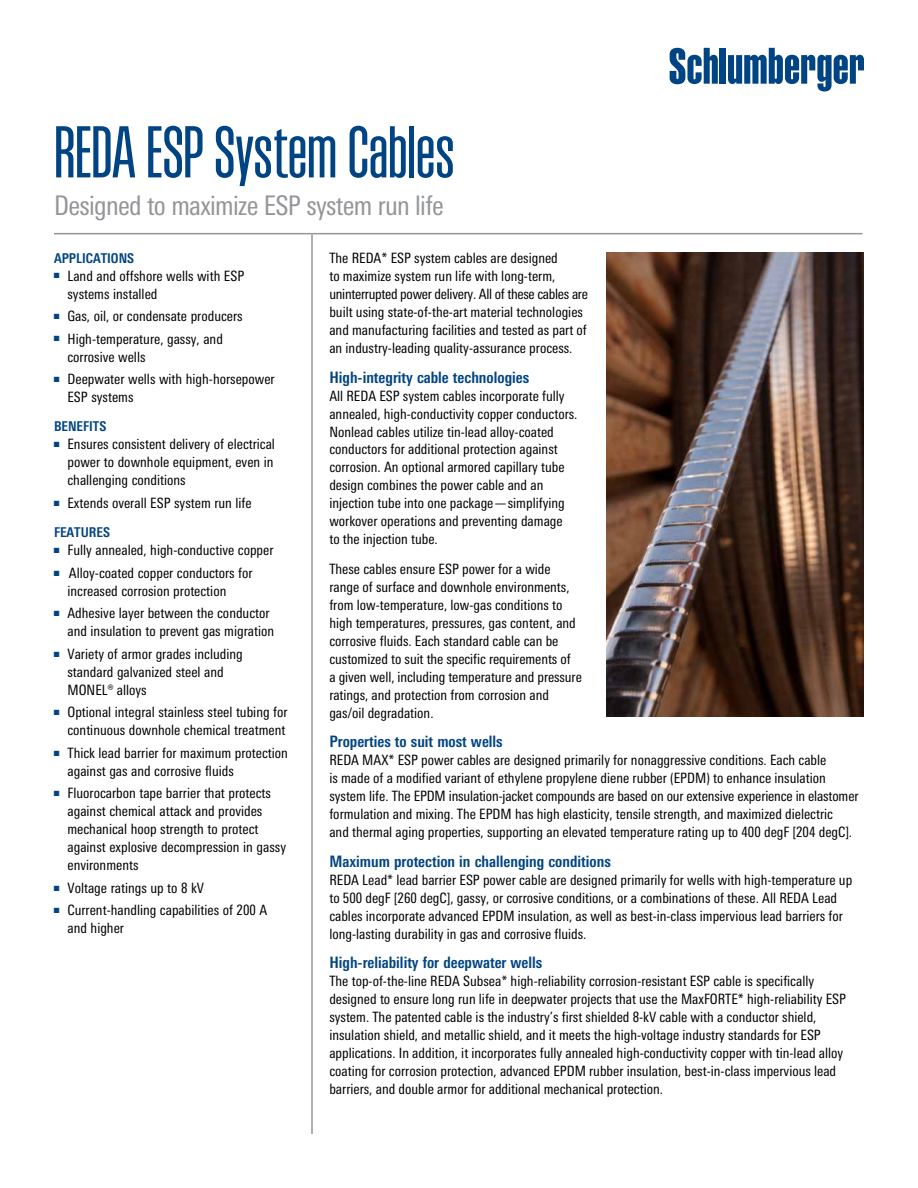
<style>
.page{position:relative;width:918px;height:1188px;background:#fff}
.page>*{position:absolute;margin:0;border:0;box-sizing:border-box;transform-origin:0 0}
.t1{font:300 72px "Schlumberger Con";letter-spacing:-.04em;color:#004483}
.t2{font:condensed 27px "Univers Next Pro";letter-spacing:-.025em;color:#939598}
.t3{font:700 condensed 15.75px "Univers Next Pro";color:#004483}
.t4{font:condensed 14.25px/18px "Univers Next Pro";color:#000}
.t5{font:700 condensed 13.5px "Univers Next Pro";color:#004483}
</style>
<div class="page">
<div style="left:720px;top:48px;width:6px;height:36px;background:#004483"></div>
<svg style="left:728px;top:48px;width:136px;height:44px"></svg>
<svg style="left:670px;top:48px;width:48px;height:36px"></svg>
<hr style="left:54px;top:233px;width:808px;height:1px;background:#939598">
<hr style="left:311px;top:234px;width:2px;height:900px;background:#939598">
<img style="left:606px;top:252px;width:258px;height:464px">
<h1 class="t1" style="left:54px;top:116px;width:405px">REDA ESP System Cables</h1>
<h2 class="t2" style="left:54px;top:190px;width:391px">Designed to maximize ESP system run life</h2>
<p class="t5" style="left:54px;top:250px;width:82px">APPLICATIONS</p>
<p class="t4" style="left:68px;top:266px;width:178px;text-indent:-14px"><sup>■</sup> Land and offshore wells with ESP systems installed</p>
<p class="t4" style="left:54px;top:307px;width:190px"><sup>■</sup> Gas, oil, or condensate producers</p>
<p class="t4" style="left:68px;top:329px;width:157px;text-indent:-14px"><sup>■</sup> High-temperature, gassy, and corrosive wells</p>
<p class="t4" style="left:68px;top:370px;width:209px;text-indent:-14px"><sup>■</sup> Deepwater wells with high-horsepower<br>ESP systems</p>
<p class="t5" style="left:54px;top:419px;width:54px">BENEFITS</p>
<p class="t4" style="left:68px;top:435px;width:209px;text-align:justify;text-indent:-14px"><sup>■</sup> Ensures consistent delivery of electrical power to downhole equipment, even in challenging conditions</p>
<p class="t4" style="left:54px;top:494px;width:199px"><sup>■</sup> Extends overall ESP system run life</p>
<p class="t5" style="left:54px;top:525px;width:57px">FEATURES</p>
<p class="t4" style="left:54px;top:541px;width:221px"><sup>■</sup> Fully annealed, high-conductive copper</p>
<p class="t4" style="left:68px;top:564px;width:187px;text-indent:-14px"><sup>■</sup> Alloy-coated copper conductors for increased corrosion protection</p>
<p class="t4" style="left:68px;top:604px;width:208px;text-indent:-14px"><sup>■</sup> Adhesive layer between the conductor and insulation to prevent gas migration</p>
<p class="t4" style="left:68px;top:645px;width:177px;text-indent:-14px"><sup>■</sup> Variety of armor grades including standard galvanized steel and<br>MONEL® alloys</p>
<p class="t4" style="left:54px;top:703px;width:235px;text-align:right"><sup>■</sup> Optional integral stainless steel tubing for continuous downhole chemical treatment</p>
<p class="t4" style="left:68px;top:744px;width:222px;text-indent:-14px"><sup>■</sup> Thick lead barrier for maximum protection against gas and corrosive fluids</p>
<p class="t4" style="left:68px;top:784px;width:220px;text-indent:-14px"><sup>■</sup> Fluorocarbon tape barrier that protects against chemical attack and provides mechanical hoop strength to protect against explosive decompression in gassy environments</p>
<p class="t4" style="left:54px;top:879px;width:152px"><sup>■</sup> Voltage ratings up to 8 kV</p>
<p class="t4" style="left:68px;top:901px;width:201px;text-indent:-14px"><sup>■</sup> Current-handling capabilities of 200 A and higher</p>
<p class="t4" style="left:329px;top:249px;width:260px">The REDA* ESP system cables are designed<br>to maximize system run life with long-term, uninterrupted power delivery. All of these cables are built using state-of-the-art material technologies and manufacturing facilities and tested as part of an industry-leading quality-assurance process.</p>
<p class="t3" style="left:329px;top:368px;width:201px">High-integrity cable technologies</p>
<p class="t4" style="left:329px;top:386px;width:250px">All REDA ESP system cables incorporate fully annealed, high-conductivity copper conductors.<br>Nonlead cables utilize tin-lead alloy-coated conductors for additional protection against corrosion. An optional armored capillary tube design combines the power cable and an injection tube into one package—simplifying workover operations and preventing damage<br>to the injection tube.</p>
<p class="t4" style="left:329px;top:560px;width:254px">These cables ensure ESP power for a wide range of surface and downhole environments, from low-temperature, low-gas conditions to high temperatures, pressures, gas content, and corrosive fluids. Each standard cable can be customized to suit the specific requirements of<br>a given well, including temperature and pressure ratings, and protection from corrosion and gas/oil degradation.</p>
<p class="t3" style="left:329px;top:732px;width:175px">Properties to suit most wells</p>
<p class="t4" style="left:329px;top:751px;width:531px">REDA MAX* ESP power cables are designed primarily for nonaggressive conditions. Each cable<br>is made of a modified variant of ethylene propylene diene rubber (EPDM) to enhance insulation system life. The EPDM insulation-jacket compounds are based on our extensive experience in elastomer formulation and mixing. The EPDM has high elasticity, tensile strength, and maximized dielectric<br>and thermal aging properties, supporting an elevated temperature rating up to 400 degF [204 degC].</p>
<p class="t3" style="left:329px;top:852px;width:283px">Maximum protection in challenging conditions</p>
<p class="t4" style="left:329px;top:871px;width:524px">REDA Lead* lead barrier ESP power cable are designed primarily for wells with high-temperature up to 500 degF [260 degC], gassy, or corrosive conditions, or a combinations of these. All REDA Lead cables incorporate advanced EPDM insulation, as well as best-in-class impervious lead barriers for long-lasting durability in gas and corrosive fluids.</p>
<p class="t3" style="left:329px;top:953px;width:215px">High-reliability for deepwater wells</p>
<p class="t4" style="left:329px;top:972px;width:518px">The top-of-the-line REDA Subsea* high-reliability corrosion-resistant ESP cable is specifically designed to ensure long run life in deepwater projects that use the MaxFORTE* high-reliability ESP system. The patented cable is the industry’s first shielded 8-kV cable with a conductor shield, insulation shield, and metallic shield, and it meets the high-voltage industry standards for ESP applications. In addition, it incorporates fully annealed high-conductivity copper with tin-lead alloy coating for corrosion protection, advanced EPDM rubber insulation, best-in-class impervious lead barriers, and double armor for additional mechanical protection.</p>
</div>
